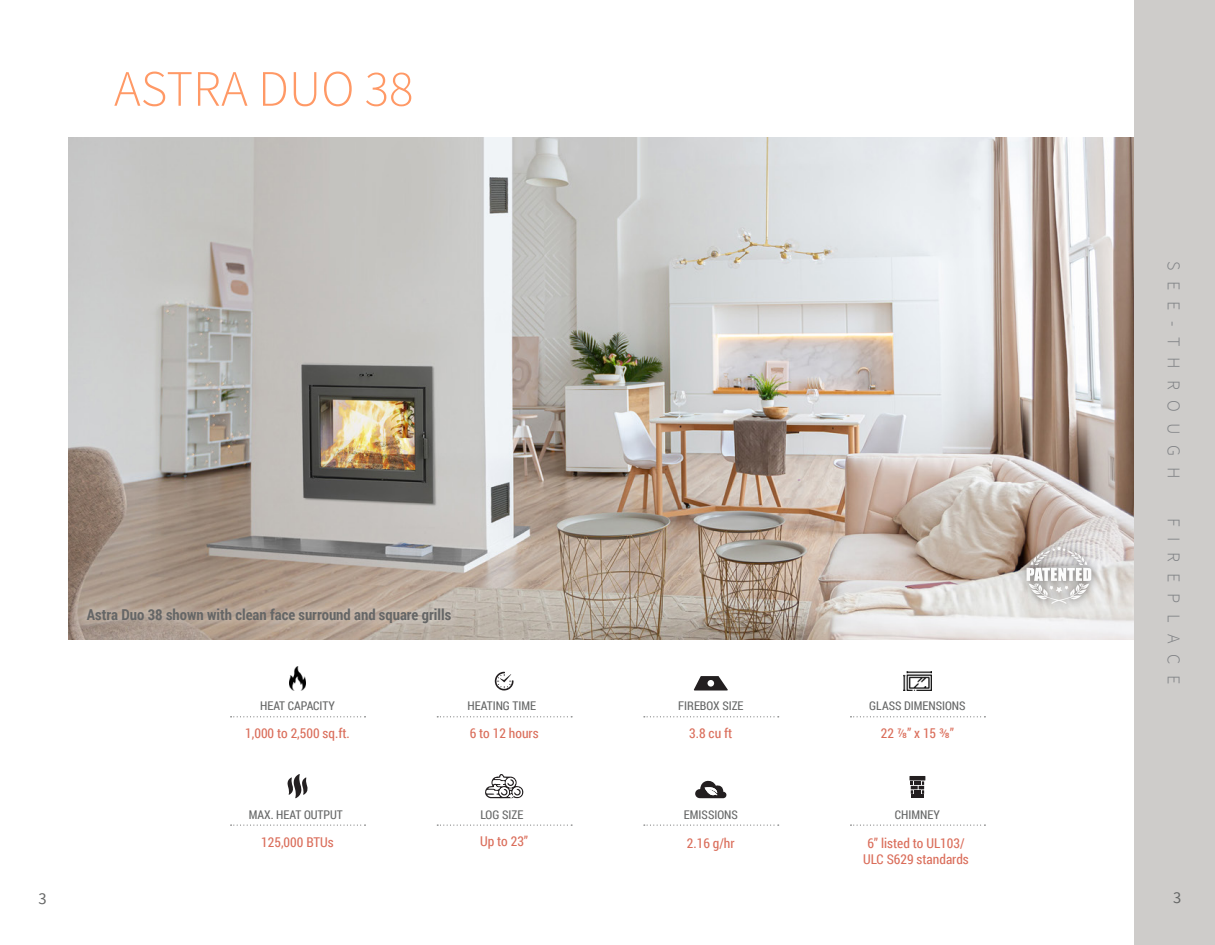
<style>
.page{position:relative;width:1215px;height:945px;background:#fff}
.page>*{position:absolute;margin:0;border:0;box-sizing:border-box;transform-origin:0 0}
.t1{font:300 51px "Source Sans Pro";color:#f96}
.t2{font:300 18px "Source Sans Pro";letter-spacing:.6em;color:#808285}
.t3{font:16.5px "Source Sans Pro";color:#656666}
.t4{font:700 15px "Roboto Condensed";color:#656666}
.t5{font:13.5px "Roboto Condensed";color:#da6d5a}
.t6{font:12px "Roboto Condensed";color:#656666}
</style>
<div class="page">
<div style="left:1134px;top:0;width:81px;height:945px;background:#ceccca"></div>
<img style="left:68px;top:138px;width:1066px;height:502px">
<div style="left:1017px;top:538px;width:84px;height:74px;background:#231f20;opacity:.75"></div>
<svg style="left:1027px;top:546px;width:64px;height:58px"></svg>
<div style="left:81px;top:601px;width:376px;height:29px;background:#fff;opacity:.32"></div>
<img style="left:289px;top:667px;width:17px;height:24px">
<svg style="left:288px;top:774px;width:20px;height:24px"></svg>
<img style="left:904px;top:671px;width:27px;height:20px">
<svg style="left:910px;top:776px;width:15px;height:22px"></svg>
<svg style="left:695px;top:781px;width:31px;height:17px"></svg>
<svg style="left:694px;top:676px;width:34px;height:15px"></svg>
<svg style="left:495px;top:672px;width:19px;height:19px"></svg>
<svg style="left:485px;top:774px;width:38px;height:24px"></svg>
<svg style="left:231px;top:825px;width:135px;height:1px"></svg>
<svg style="left:231px;top:716px;width:135px;height:1px"></svg>
<svg style="left:850px;top:825px;width:135px;height:1px"></svg>
<svg style="left:850px;top:716px;width:135px;height:1px"></svg>
<svg style="left:644px;top:825px;width:135px;height:1px"></svg>
<svg style="left:644px;top:716px;width:135px;height:1px"></svg>
<svg style="left:437px;top:825px;width:135px;height:1px"></svg>
<svg style="left:437px;top:716px;width:135px;height:1px"></svg>
<p class="t1" style="left:114px;top:58px;width:301px">ASTRA DUO 38</p>
<p class="t4" style="left:87px;top:604px;width:366px">Astra Duo 38 shown with clean face surround and square grills</p>
<p class="t6" style="left:260px;top:698px;width:76px">HEAT CAPACITY</p>
<p class="t5" style="left:245px;top:724px;width:106px">1,000 to 2,500 sq.ft.</p>
<p class="t6" style="left:468px;top:698px;width:70px">HEATING TIME</p>
<p class="t6" style="left:678px;top:698px;width:67px">FIREBOX SIZE</p>
<p class="t6" style="left:869px;top:698px;width:98px">GLASS DIMENSIONS</p>
<p class="t5" style="left:470px;top:724px;width:70px">6 to 12 hours</p>
<p class="t5" style="left:689px;top:724px;width:45px">3.8 cu ft</p>
<p class="t5" style="left:881px;top:724px;width:75px">22 ⅞” x 15 ⅜”</p>
<p class="t6" style="left:249px;top:807px;width:96px">MAX. HEAT OUTPUT</p>
<p class="t6" style="left:895px;top:807px;width:47px">CHIMNEY</p>
<p class="t6" style="left:480px;top:807px;width:44px">LOG SIZE</p>
<p class="t6" style="left:684px;top:807px;width:55px">EMISSIONS</p>
<p class="t5" style="left:480px;top:832px;width:50px">Up to 23”</p>
<p class="t5" style="left:867px;top:834px;width:99px">6” listed to UL103/</p>
<p class="t5" style="left:863px;top:850px;width:107px">ULC S629 standards</p>
<p class="t5" style="left:261px;top:833px;width:74px">125,000 BTUs</p>
<p class="t5" style="left:687px;top:834px;width:49px">2.16 g/hr</p>
<p class="t2" style="left:1185px;top:261px;width:219px;rotate:90deg">SEE-THROUGH</p>
<p class="t2" style="left:1185px;top:518px;width:167px;rotate:90deg">FIREPLACE</p>
<p class="t3" style="left:39px;top:888px;width:10px">3</p>
<p class="t3" style="left:1173px;top:888px;width:10px">3</p>
</div>
